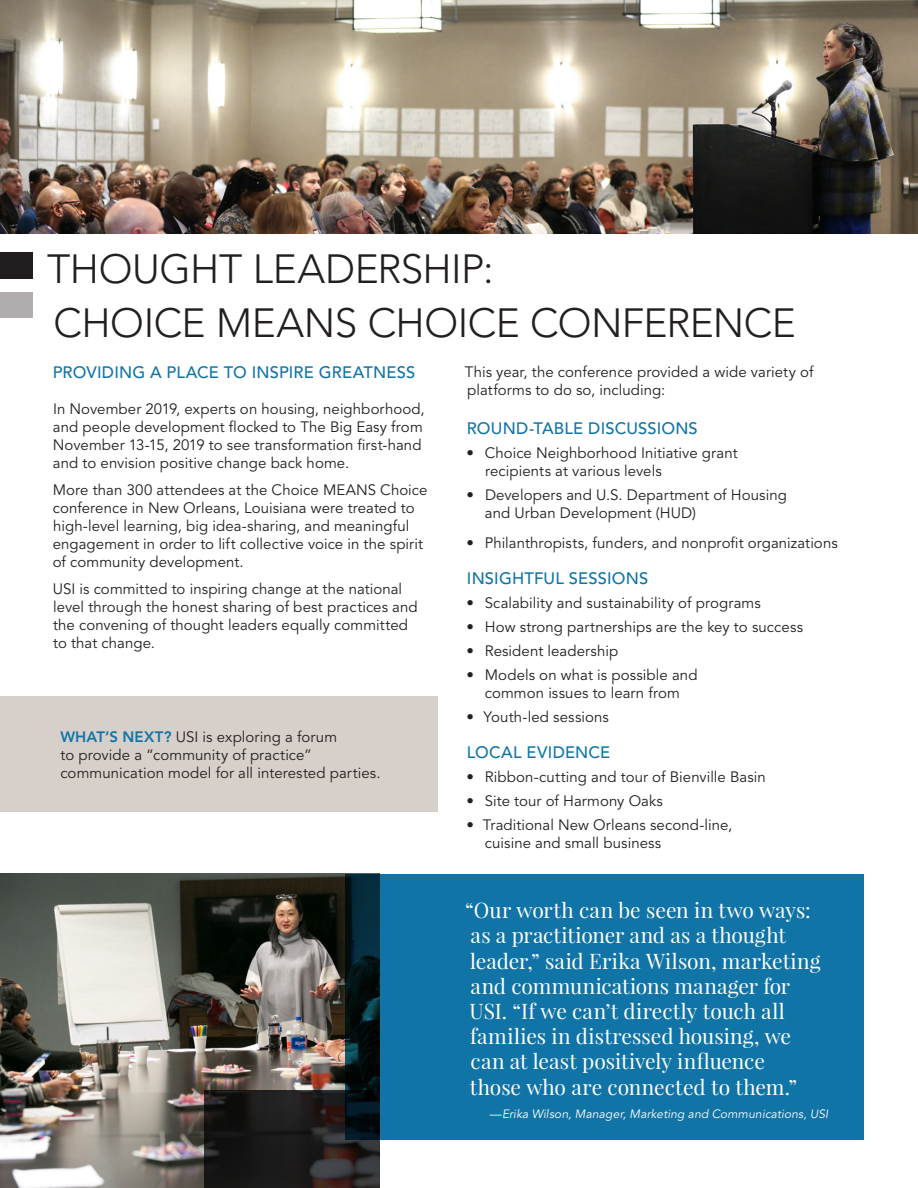
<style>
.page{position:relative;width:918px;height:1188px;background:#fff}
.page>*{position:absolute;margin:0;border:0;box-sizing:border-box;transform-origin:0 0}
.t1{font:300 40.5px/54px "Avenir LT Std";letter-spacing:-.01em;color:#231f20}
.t2{font:21px/25.2px "Playfair Display";color:#fff}
.H2-14pt_ALL_CAPS{font:500 16.5px "Avenir LT Std";letter-spacing:.01em;color:#1174a7}
.Body_Copy{font:15px/18px "Avenir LT Std";letter-spacing:.005em;color:#231f20}
.Text{font:italic 12px "Avenir LT Std";letter-spacing:.01em;color:#fff}
.s1{font-weight:800;color:#1174a7}
</style>
<div class="page">
<img style="left:0;top:0;width:918px;height:234px">
<img style="left:0;top:874px;width:345px;height:314px">
<svg style="left:204px;top:1091px;width:176px;height:97px;background:#1f1d1d"></svg>
<div style="left:345px;top:874px;width:519px;height:266px;background:#1174a7"></div>
<svg style="left:0;top:252px;width:33px;height:27px"></svg>
<div style="left:0;top:292px;width:33px;height:26px;background:#b1adae"></div>
<div style="left:0;top:696px;width:438px;height:116px;background:#d7d0ca"></div>
<h3 class="t1" style="left:47px;top:242px;width:750px">THOUGHT LEADERSHIP:<br>CHOICE MEANS CHOICE CONFERENCE</h3>
<p class="H2-14pt_ALL_CAPS" style="left:53px;top:363px;width:364px">PROVIDING A PLACE TO INSPIRE GREATNESS</p>
<p class="Body_Copy" style="left:53px;top:401px;width:373px">In November 2019, experts on housing, neighborhood, and people development flocked to The Big Easy from November 13-15, 2019 to see transformation first-hand and to envision positive change back home.</p>
<p class="Body_Copy" style="left:53px;top:482px;width:376px">More than 300 attendees at the Choice MEANS Choice conference in New Orleans, Louisiana were treated to high-level learning, big idea-sharing, and meaningful engagement in order to lift collective voice in the spirit of community development.</p>
<p class="Body_Copy" style="left:53px;top:581px;width:366px">USI is committed to inspiring change at the national level through the honest sharing of best practices and the convening of thought leaders equally committed to that change.</p>
<p class="Body_Copy" style="left:60px;top:728px;width:322px"><span class="s1">WHAT’S NEXT?</span> USI is exploring a forum<br>to provide a “community of practice” communication model for all interested parties.</p>
<p class="Body_Copy" style="left:465px;top:364px;width:350px">This year, the conference provided a wide variety of platforms to do so, including:</p>
<p class="H2-14pt_ALL_CAPS" style="left:467px;top:419px;width:233px">ROUND-TABLE DISCUSSIONS</p>
<p class="Body_Copy" style="left:485px;top:445px;width:254px;text-indent:-19px">• Choice Neighborhood Initiative grant recipients at various levels</p>
<p class="Body_Copy" style="left:485px;top:487px;width:304px;text-indent:-18px">• Developers and U.S. Department of Housing and Urban Development (HUD)</p>
<p class="Body_Copy" style="left:466px;top:535px;width:373px">• Philanthropists, funders, and nonprofit organizations</p>
<p class="H2-14pt_ALL_CAPS" style="left:467px;top:569px;width:183px">INSIGHTFUL SESSIONS</p>
<p class="Body_Copy" style="left:466px;top:595px;width:296px">• Scalability and sustainability of programs</p>
<p class="Body_Copy" style="left:466px;top:619px;width:338px">• How strong partnerships are the key to success</p>
<p class="Body_Copy" style="left:466px;top:643px;width:153px">• Resident leadership</p>
<p class="Body_Copy" style="left:466px;top:667px;width:233px;text-align:center">• Models on what is possible and common issues to learn from</p>
<p class="Body_Copy" style="left:466px;top:709px;width:144px">• Youth-led sessions</p>
<p class="H2-14pt_ALL_CAPS" style="left:467px;top:743px;width:145px">LOCAL EVIDENCE</p>
<p class="Body_Copy" style="left:466px;top:769px;width:301px">• Ribbon-cutting and tour of Bienville Basin</p>
<p class="Body_Copy" style="left:466px;top:793px;width:198px">• Site tour of Harmony Oaks</p>
<p class="Body_Copy" style="left:485px;top:817px;width:249px;text-indent:-18px">• Traditional New Orleans second-line, cuisine and small business</p>
<h3 class="t2" style="left:465px;top:898px;width:357px">“Our worth can be seen in two ways: as a practitioner and as a thought leader,” said Erika Wilson, marketing and communications manager for USI. “If we can’t directly touch all families in distressed housing, we can at least positively influence<br>those who are connected to them.”</h3>
<p class="Text" style="left:489px;top:1107px;width:340px">—Erika Wilson, Manager, Marketing and Communications, USI</p>
</div>
